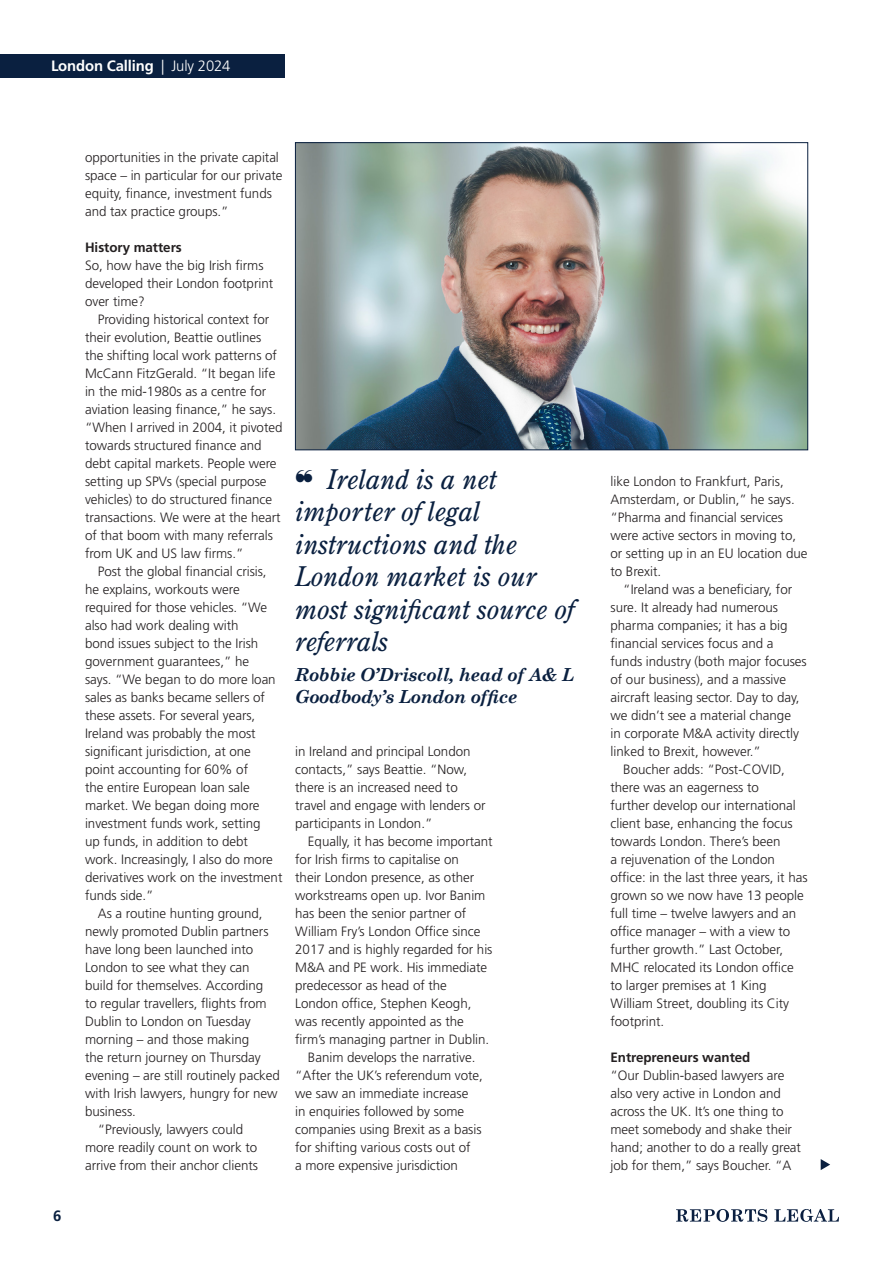
<style>
.page{position:relative;width:893px;height:1263px;background:#fff}
.page>*{position:absolute;margin:0;border:0;box-sizing:border-box;transform-origin:0 0}
.Pullquote{font:italic 27px/32.4px "Century Old Style Std";color:#0a2040}
.Pullquote-2{font:italic 700 18px/21.6px "Century Schoolbook";letter-spacing:-.02em;color:#0a2040}
.t1{font:700 15px "Frutiger LT Std";letter-spacing:-.01em;color:#fff}
.t2{font:700 15px "Frutiger LT Std";color:#0a2040}
.Par_no_indent{font:300 13.5px/18px "Frutiger LT Std";letter-spacing:-.005em;color:#231f20}
.Crosshead{font:700 13.5px "Frutiger LT Std";letter-spacing:-.005em;color:#231f20}
.s1{font-weight:300}
</style>
<div class="page">
<div style="left:0;top:54px;width:285px;height:23px;background:#0a2040"></div>
<svg style="left:676px;top:1209px;width:91px;height:13px"></svg>
<svg style="left:774px;top:1209px;width:65px;height:13px"></svg>
<img style="left:297px;top:144px;width:509px;height:304px">
<div style="left:295px;top:142px;width:513px;height:308px;border:1px solid #0a2040"></div>
<svg style="left:821px;top:1159px;width:9px;height:11px"></svg>
<p class="t1" style="left:51px;top:57px;width:181px">London Calling <span class="s1">| July 2024</span></p>
<p class="t2" style="left:53px;top:1207px;width:10px">6</p>
<p class="Par_no_indent" style="left:85px;top:149px;width:199px">opportunities in the private capital space – in particular for our private equity, finance, investment funds and tax practice groups.”</p>
<p class="Crosshead" style="left:85px;top:239px;width:98px">History matters</p>
<p class="Par_no_indent" style="left:85px;top:257px;width:190px">So, how have the big Irish firms developed their London footprint over time?</p>
<p class="Par_no_indent" style="left:85px;top:311px;width:199px;text-indent:13px">Providing historical context for their evolution, Beattie outlines the shifting local work patterns of McCann FitzGerald. “It began life in the mid-1980s as a centre for aviation leasing finance,” he says. “When I arrived in 2004, it pivoted towards structured finance and debt capital markets. People were setting up SPVs (special purpose vehicles) to do structured finance transactions. We were at the heart of that boom with many referrals from UK and US law firms.”</p>
<p class="Par_no_indent" style="left:85px;top:563px;width:199px;text-indent:13px">Post the global financial crisis, he explains, workouts were required for those vehicles. “We also had work dealing with<br>bond issues subject to the Irish government guarantees,” he<br>says. “We began to do more loan sales as banks became sellers of these assets. For several years,<br>Ireland was probably the most significant jurisdiction, at one point accounting for 60% of<br>the entire European loan sale market. We began doing more investment funds work, setting<br>up funds, in addition to debt work. Increasingly, I also do more derivatives work on the investment funds side.”</p>
<p class="Par_no_indent" style="left:85px;top:905px;width:196px;text-indent:13px">As a routine hunting ground, newly promoted Dublin partners have long been launched into<br>London to see what they can build for themselves. According<br>to regular travellers, flights from<br>Dublin to London on Tuesday morning – and those making<br>the return journey on Thursday evening – are still routinely packed with Irish lawyers, hungry for new business.</p>
<p class="Par_no_indent" style="left:85px;top:1121px;width:174px;text-align:center">“Previously, lawyers could more readily count on work to arrive from their anchor clients</p>
<p class="Pullquote" style="left:295px;top:463px;width:280px">❝ Ireland is a net importer of legal instructions and the<br>London market is our most significant source of referrals</p>
<p class="Pullquote-2" style="left:295px;top:663px;width:281px">Robbie O’Driscoll, head of A&amp; L<br>Goodbody’s London office</p>
<p class="Par_no_indent" style="left:295px;top:743px;width:192px">in Ireland and principal London contacts,” says Beattie. “Now, there is an increased need to travel and engage with lenders or participants in London.”</p>
<p class="Par_no_indent" style="left:295px;top:833px;width:199px;text-indent:13px">Equally, it has become important for Irish firms to capitalise on<br>their London presence, as other workstreams open up. Ivor Banim has been the senior partner of<br>William Fry’s London Office since<br>2017 and is highly regarded for his<br>M&amp;A and PE work. His immediate predecessor as head of the<br>London office, Stephen Keogh, was recently appointed as the firm’s managing partner in Dublin.</p>
<p class="Par_no_indent" style="left:295px;top:1049px;width:189px;text-indent:13px">Banim develops the narrative. “After the UK’s referendum vote, we saw an immediate increase<br>in enquiries followed by some companies using Brexit as a basis for shifting various costs out of<br>a more expensive jurisdiction</p>
<p class="Par_no_indent" style="left:610px;top:473px;width:198px">like London to Frankfurt, Paris,<br>Amsterdam, or Dublin,” he says. “Pharma and financial services were active sectors in moving to, or setting up in an EU location due to Brexit.</p>
<p class="Par_no_indent" style="left:610px;top:581px;width:198px;text-indent:13px">“Ireland was a beneficiary, for sure. It already had numerous pharma companies; it has a big financial services focus and a funds industry (both major focuses of our business), and a massive aircraft leasing sector. Day to day, we didn’t see a material change<br>in corporate M&amp;A activity directly linked to Brexit, however.”</p>
<p class="Par_no_indent" style="left:610px;top:761px;width:199px;text-indent:13px">Boucher adds: “Post-COVID, there was an eagerness to<br>further develop our international client base, enhancing the focus towards London. There’s been<br>a rejuvenation of the London office: in the last three years, it has grown so we now have 13 people full time – twelve lawyers and an office manager – with a view to further growth.” Last October,<br>MHC relocated its London office to larger premises at 1 King<br>William Street, doubling its City footprint.</p>
<p class="Crosshead" style="left:610px;top:1049px;width:141px">Entrepreneurs wanted</p>
<p class="Par_no_indent" style="left:610px;top:1067px;width:192px">“Our Dublin-based lawyers are also very active in London and across the UK. It’s one thing to meet somebody and shake their hand; another to do a really great job for them,” says Boucher. “A</p>
</div>
